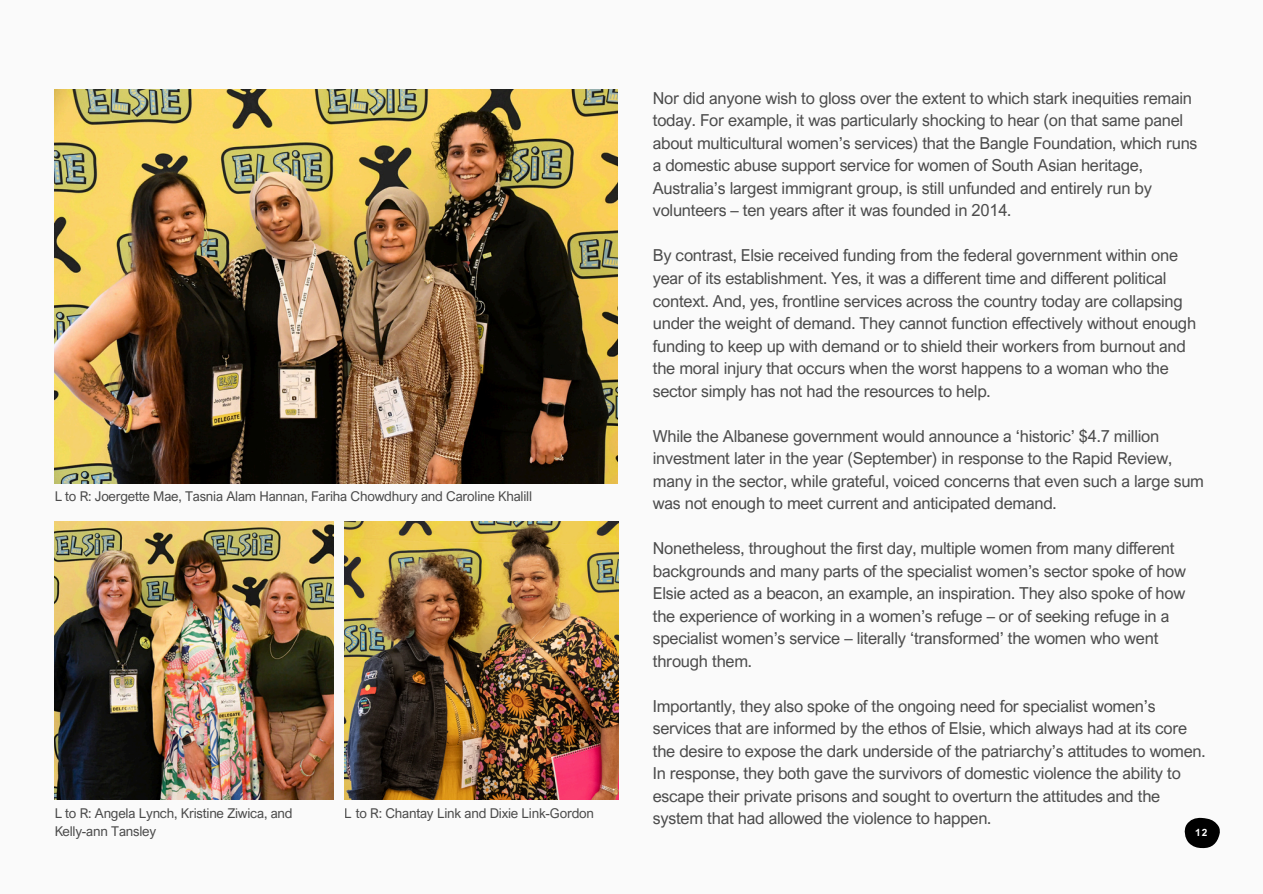
<style>
.page{position:relative;width:1263px;height:894px;background:#fff}
.page>*{position:absolute;margin:0;border:0;box-sizing:border-box;transform-origin:0 0}
.t1{font:16.5px/22.5px "Arial Nova";letter-spacing:-.015em;color:#000}
.t2{font:13.5px/18px "Arial Nova";letter-spacing:-.015em;color:#000}
.t3{font:700 10.05px "Arial Nova";color:#fff}
</style>
<div class="page">
<div style="left:0;top:0;width:1263px;height:893px;background:#fafafa"></div>
<img style="left:54px;top:90px;width:564px;height:393px">
<img style="left:345px;top:521px;width:273px;height:278px">
<img style="left:54px;top:521px;width:279px;height:278px">
<svg style="left:1184px;top:817px;width:36px;height:30px"></svg>
<p class="t2" style="left:54px;top:487px;width:479px">L to R: Joergette Mae, Tasnia Alam Hannan, Fariha Chowdhury and Caroline Khalill</p>
<p class="t2" style="left:54px;top:803px;width:240px">L to R: Angela Lynch, Kristine Ziwica, and<br>Kelly-ann Tansley</p>
<p class="t2" style="left:345px;top:803px;width:251px">L to R: Chantay Link and Dixie Link-Gordon</p>
<p class="t1" style="left:653px;top:86px;width:546px">Nor did anyone wish to gloss over the extent to which stark inequities remain today. For example, it was particularly shocking to hear (on that same panel about multicultural women’s services) that the Bangle Foundation, which runs a domestic abuse support service for women of South Asian heritage, Australia’s largest immigrant group, is still unfunded and entirely run by volunteers – ten years after it was founded in 2014.</p>
<p class="t1" style="left:653px;top:244px;width:545px">By contrast, Elsie received funding from the federal government within one year of its establishment. Yes, it was a different time and different political context. And, yes, frontline services across the country today are collapsing under the weight of demand. They cannot function effectively without enough funding to keep up with demand or to shield their workers from burnout and the moral injury that occurs when the worst happens to a woman who the sector simply has not had the resources to help.</p>
<p class="t1" style="left:653px;top:424px;width:553px">While the Albanese government would announce a ‘historic’ $4.7 million investment later in the year (September) in response to the Rapid Review, many in the sector, while grateful, voiced concerns that even such a large sum was not enough to meet current and anticipated demand.</p>
<p class="t1" style="left:653px;top:536px;width:535px">Nonetheless, throughout the first day, multiple women from many different backgrounds and many parts of the specialist women’s sector spoke of how Elsie acted as a beacon, an example, an inspiration. They also spoke of how the experience of working in a women’s refuge – or of seeking refuge in a specialist women’s service – literally ‘transformed’ the women who went through them.</p>
<p class="t1" style="left:653px;top:694px;width:554px">Importantly, they also spoke of the ongoing need for specialist women’s services that are informed by the ethos of Elsie, which always had at its core the desire to expose the dark underside of the patriarchy’s attitudes to women.<br>In response, they both gave the survivors of domestic violence the ability to escape their private prisons and sought to overturn the attitudes and the system that had allowed the violence to happen.</p>
<p class="t3" style="left:1195px;top:826px;width:14px">12</p>
</div>
